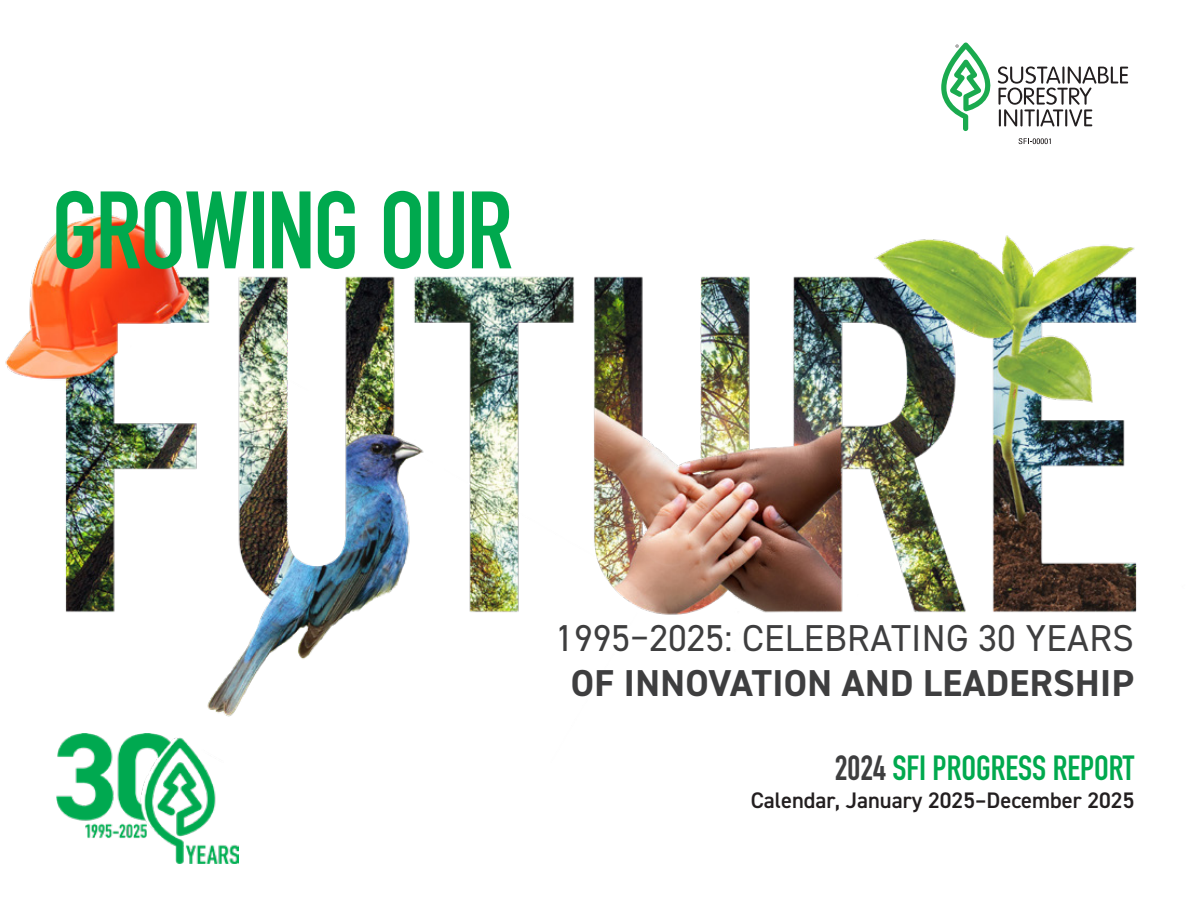
<style>
.page{position:relative;width:1188px;height:918px;background:#fff}
.page>*{position:absolute;margin:0;border:0;box-sizing:border-box;transform-origin:0 0}
.t1{font:37.5px "DIN2014";letter-spacing:.01em;color:#3e3e3f}
.t2{font:700 37.5px "DIN2014";letter-spacing:.01em;color:#3e3e3f}
.t3{font:700 34.5px "DIN Condensed";color:#00a94e}
.t4{font:600 22.5px "DIN2014";color:#231f20}
.s1{color:#3e3e3f}
</style>
<div class="page">
<img style="left:5px;top:233px;width:1132px;height:484px">
<svg style="left:941px;top:43px;width:187px;height:88px"></svg>
<svg style="left:1019px;top:138px;width:32px;height:6px"></svg>
<img style="left:56px;top:733px;width:182px;height:131px">
<svg style="left:56px;top:191px;width:456px;height:78px"></svg>
<p class="t1" style="left:555px;top:615px;width:580px">1995–2025: CELEBRATING 30 YEARS</p>
<p class="t2" style="left:571px;top:658px;width:564px">OF INNOVATION AND LEADERSHIP</p>
<p class="t3" style="left:835px;top:745px;width:301px"><span class="s1">2024</span> SFI PROGRESS REPORT</p>
<p class="t4" style="left:751px;top:785px;width:385px">Calendar, January 2025–December 2025</p>
</div>
